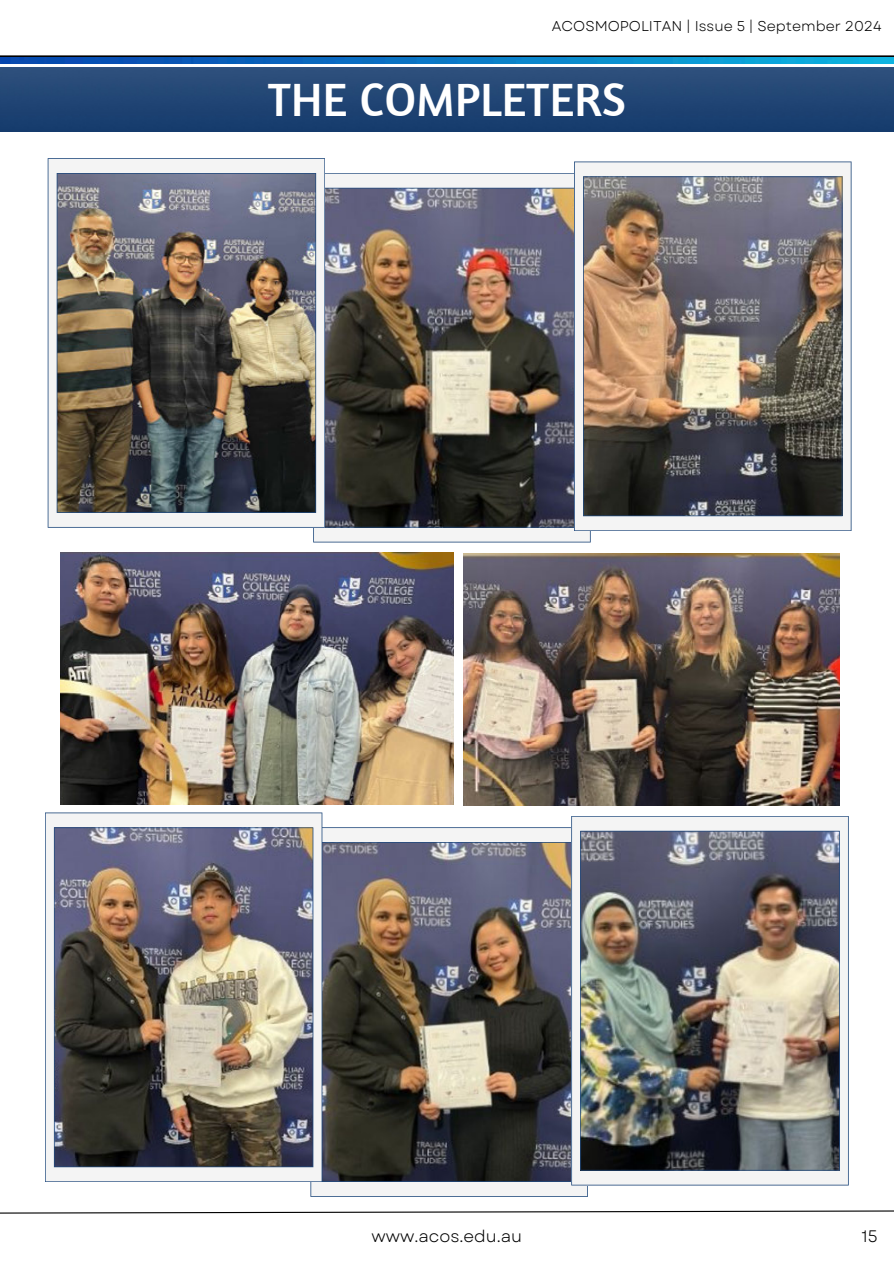
<style>
.page{position:relative;width:894px;height:1264px;background:#fff}
.page>*{position:absolute;margin:0;border:0;box-sizing:border-box;transform-origin:0 0}
.t1{font:47.7px "Amaranth";color:#fff}
.t2{font:16.65px "Garet";color:#000}
.t3{font:14.25px "Garet";color:#000}
</style>
<div class="page">
<hr style="left:0;top:55px;width:893px;height:3px;background:#000">
<svg style="left:0;top:1210px;width:893px;height:4px"></svg>
<img style="left:0;top:58px;width:893px;height:5px">
<img style="left:0;top:68px;width:893px;height:64px">
<img style="left:313px;top:173px;width:277px;height:369px">
<img style="left:48px;top:158px;width:277px;height:369px">
<img style="left:574px;top:161px;width:277px;height:370px">
<img style="left:310px;top:827px;width:277px;height:369px">
<img style="left:45px;top:812px;width:277px;height:369px">
<img style="left:571px;top:816px;width:277px;height:369px">
<img style="left:61px;top:552px;width:393px;height:252px">
<img style="left:463px;top:553px;width:376px;height:252px">
<p class="t3" style="left:551px;top:16px;width:331px">ACOSMOPOLITAN | Issue 5 | September 2024</p>
<p class="t1" style="left:267px;top:69px;width:360px">THE COMPLETERS</p>
<p class="t2" style="left:371px;top:1224px;width:152px">www.acos.edu.au</p>
<h2 class="t2" style="left:861px;top:1224px;width:18px">15</h2>
</div>
